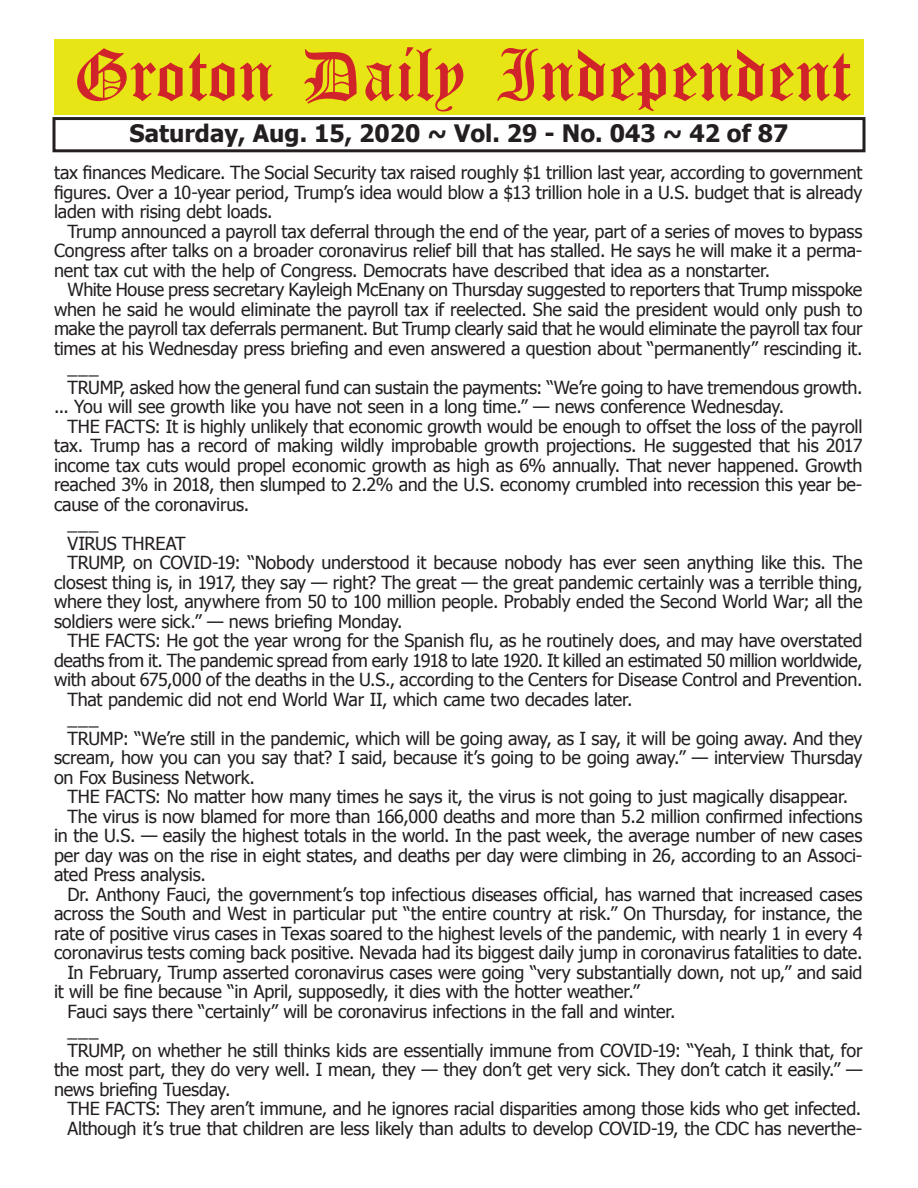
<style>
.page{position:relative;width:918px;height:1188px;background:#fff}
.page>*{position:absolute;margin:0;border:0;box-sizing:border-box;transform-origin:0 0}
.t1{font:54px "Old English Five";color:#d1232a}
.t2{font:700 24px "Tahoma";color:#231f20}
.t3{font:18px/19.5px "Tahoma";letter-spacing:-.015em;color:#231f20;text-align:justify}
</style>
<div class="page">
<div style="left:52px;top:117px;width:814px;height:35px;border:3px solid #231f20"></div>
<div style="left:54px;top:40px;width:810px;height:75px;background:#e7e515"></div>
<h1 class="t1" style="left:73px;top:50px;width:779px">Groton Daily Independent</h1>
<h2 class="t2" style="left:130px;top:116px;width:660px">Saturday, Aug. 15, 2020 ~ Vol. 29 - No. 043 ~ 42 of 87</h2>
<p class="t3" style="left:54px;top:162px;width:810px">tax finances Medicare. The Social Security tax raised roughly $1 trillion last year, according to government figures. Over a 10-year period, Trump’s idea would blow a $13 trillion hole in a U.S. budget that is already laden with rising debt loads.</p>
<p class="t3" style="left:54px;top:221px;width:810px;text-indent:14px">Trump announced a payroll tax deferral through the end of the year, part of a series of moves to bypass Congress after talks on a broader coronavirus relief bill that has stalled. He says he will make it a perma&shy;nent tax cut with the help of Congress. Democrats have described that idea as a nonstarter.</p>
<p class="t3" style="left:68px;top:279px;width:796px">White House press secretary Kayleigh McEnany on Thursday suggested to reporters that Trump misspoke</p>
<p class="t3" style="left:54px;top:299px;width:810px">when he said he would eliminate the payroll tax if reelected. She said the president would only push to</p>
<p class="t3" style="left:54px;top:318px;width:810px">make the payroll tax deferrals permanent. But Trump clearly said that he would eliminate the payroll tax four</p>
<p class="t3" style="left:54px;top:338px;width:810px">times at his Wednesday press briefing and even answered a question about “permanently” rescinding it.</p>
<p class="t3" style="left:68px;top:357px;width:33px">___</p>
<p class="t3" style="left:68px;top:377px;width:796px">TRUMP, asked how the general fund can sustain the payments: “We’re going to have tremendous growth.</p>
<p class="t3" style="left:54px;top:396px;width:732px">... You will see growth like you have not seen in a long time.” — news conference Wednesday.</p>
<p class="t3" style="left:68px;top:416px;width:796px">THE FACTS: It is highly unlikely that economic growth would be enough to offset the loss of the payroll</p>
<p class="t3" style="left:54px;top:435px;width:810px">tax. Trump has a record of making wildly improbable growth projections. He suggested that his 2017</p>
<p class="t3" style="left:54px;top:455px;width:810px">income tax cuts would propel economic growth as high as 6% annually. That never happened. Growth</p>
<p class="t3" style="left:54px;top:474px;width:810px">reached 3% in 2018, then slumped to 2.2% and the U.S. economy crumbled into recession this year be-</p>
<p class="t3" style="left:54px;top:494px;width:197px">cause of the coronavirus.</p>
<p class="t3" style="left:68px;top:513px;width:33px">___</p>
<p class="t3" style="left:68px;top:533px;width:120px">VIRUS THREAT</p>
<p class="t3" style="left:68px;top:552px;width:797px">TRUMP, on COVID-19: “Nobody understood it because nobody has ever seen anything like this. The</p>
<p class="t3" style="left:54px;top:572px;width:810px">closest thing is, in 1917, they say — right? The great — the great pandemic certainly was a terrible thing,</p>
<p class="t3" style="left:54px;top:591px;width:810px">where they lost, anywhere from 50 to 100 million people. Probably ended the Second World War; all the</p>
<p class="t3" style="left:54px;top:611px;width:350px">soldiers were sick.” — news briefing Monday.</p>
<p class="t3" style="left:68px;top:630px;width:797px">THE FACTS: He got the year wrong for the Spanish flu, as he routinely does, and may have overstated</p>
<p class="t3" style="left:54px;top:650px;width:810px">deaths from it. The pandemic spread from early 1918 to late 1920. It killed an estimated 50 million worldwide,</p>
<p class="t3" style="left:54px;top:669px;width:810px">with about 675,000 of the deaths in the U.S., according to the Centers for Disease Control and Prevention.</p>
<p class="t3" style="left:68px;top:689px;width:567px">That pandemic did not end World War II, which came two decades later.</p>
<p class="t3" style="left:68px;top:708px;width:33px">___</p>
<p class="t3" style="left:68px;top:728px;width:797px">TRUMP: “We’re still in the pandemic, which will be going away, as I say, it will be going away. And they</p>
<p class="t3" style="left:54px;top:747px;width:810px">scream, how you can you say that? I said, because it’s going to be going away.” — interview Thursday</p>
<p class="t3" style="left:54px;top:766px;width:202px">on Fox Business Network.</p>
<p class="t3" style="left:68px;top:786px;width:782px">THE FACTS: No matter how many times he says it, the virus is not going to just magically disappear.</p>
<p class="t3" style="left:68px;top:805px;width:796px">The virus is now blamed for more than 166,000 deaths and more than 5.2 million confirmed infections</p>
<p class="t3" style="left:54px;top:825px;width:810px">in the U.S. — easily the highest totals in the world. In the past week, the average number of new cases</p>
<p class="t3" style="left:54px;top:844px;width:810px">per day was on the rise in eight states, and deaths per day were climbing in 26, according to an Associ-</p>
<p class="t3" style="left:54px;top:864px;width:153px">ated Press analysis.</p>
<p class="t3" style="left:68px;top:883px;width:796px">Dr. Anthony Fauci, the government’s top infectious diseases official, has warned that increased cases</p>
<p class="t3" style="left:54px;top:903px;width:810px">across the South and West in particular put “the entire country at risk.” On Thursday, for instance, the</p>
<p class="t3" style="left:54px;top:922px;width:810px">rate of positive virus cases in Texas soared to the highest levels of the pandemic, with nearly 1 in every 4</p>
<p class="t3" style="left:54px;top:942px;width:810px">coronavirus tests coming back positive. Nevada had its biggest daily jump in coronavirus fatalities to date.</p>
<p class="t3" style="left:68px;top:961px;width:797px">In February, Trump asserted coronavirus cases were going “very substantially down, not up,” and said</p>
<p class="t3" style="left:54px;top:981px;width:587px">it will be fine because “in April, supposedly, it dies with the hotter weather.”</p>
<p class="t3" style="left:68px;top:1000px;width:610px">Fauci says there “certainly” will be coronavirus infections in the fall and winter.</p>
<p class="t3" style="left:68px;top:1020px;width:33px">___</p>
<p class="t3" style="left:68px;top:1039px;width:796px">TRUMP, on whether he still thinks kids are essentially immune from COVID-19: “Yeah, I think that, for</p>
<p class="t3" style="left:54px;top:1059px;width:810px">the most part, they do very well. I mean, they — they don’t get very sick. They don’t catch it easily.” —</p>
<p class="t3" style="left:54px;top:1078px;width:178px">news briefing Tuesday.</p>
<p class="t3" style="left:68px;top:1098px;width:795px">THE FACTS: They aren’t immune, and he ignores racial disparities among those kids who get infected.</p>
<p class="t3" style="left:68px;top:1117px;width:796px">Although it’s true that children are less likely than adults to develop COVID-19, the CDC has neverthe-</p>
</div>
